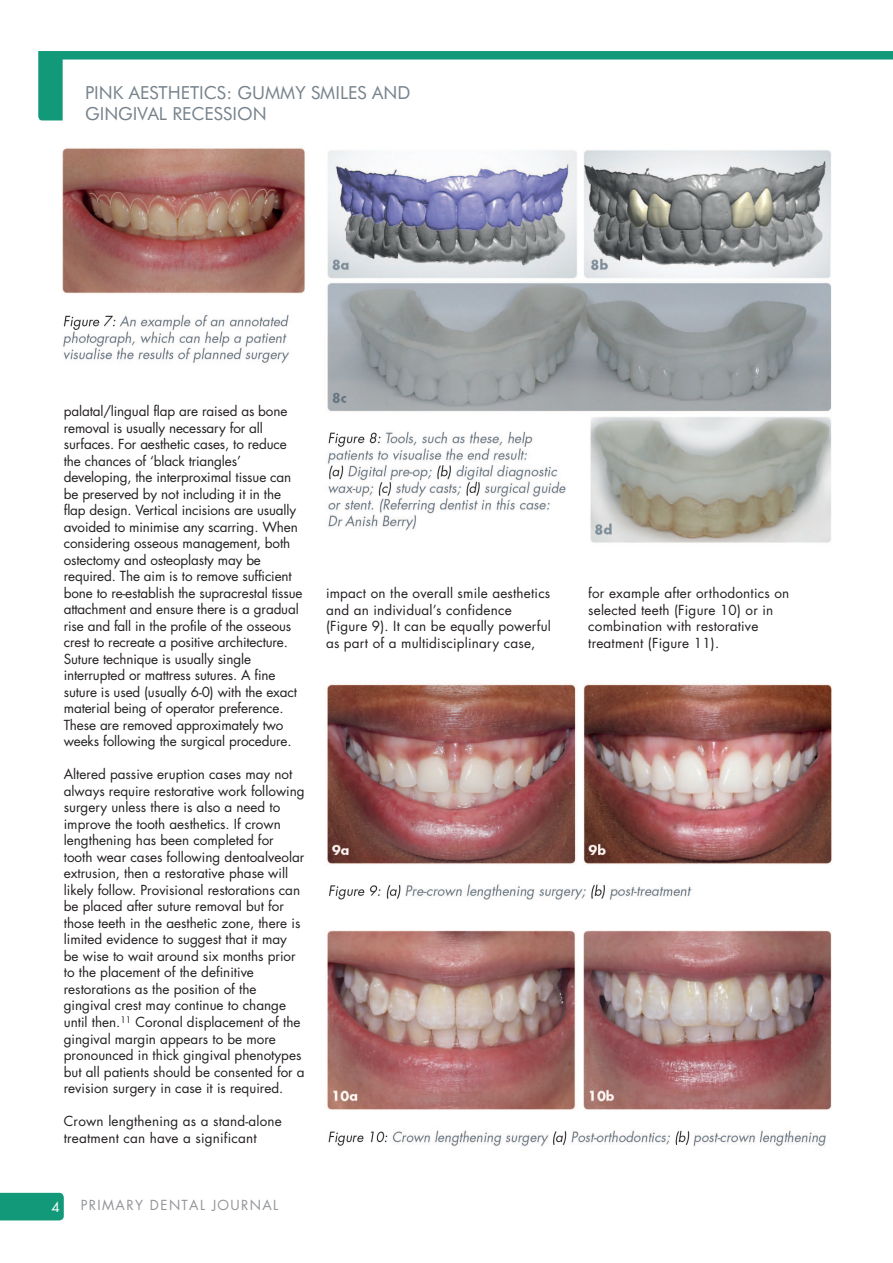
<style>
.page{position:relative;width:893px;height:1263px;background:#fff}
.page>*{position:absolute;margin:0;border:0;box-sizing:border-box;transform-origin:0 0}
.t1{font:18px/21px "Futura BT";color:#78838c}
.t2{font:13.5px/16.5px "Futura";color:#231f20}
.t3{font:13.5px "Futura";letter-spacing:.1em;color:#939598}
.t4{font:13.5px "Futura";color:#fff}
</style>
<div class="page">
<div style="left:0;top:1193px;width:64px;height:27px;background:#129979"></div>
<svg style="left:38px;top:51px;width:855px;height:69px"></svg>
<img style="left:62px;top:148px;width:244px;height:215px">
<img style="left:327px;top:150px;width:505px;height:393px">
<img style="left:327px;top:930px;width:505px;height:217px">
<img style="left:327px;top:683px;width:505px;height:217px">
<h1 class="t1" style="left:85px;top:82px;width:327px">PINK AESTHETICS: GUMMY SMILES AND<br>GINGIVAL RECESSION</h1>
<p class="t2" style="left:64px;top:403px;width:240px">palatal/lingual flap are raised as bone removal is usually necessary for all surfaces. For aesthetic cases, to reduce the chances of ‘black triangles’ developing, the interproximal tissue can be preserved by not including it in the flap design. Vertical incisions are usually avoided to minimise any scarring. When considering osseous management, both ostectomy and osteoplasty may be required. The aim is to remove sufficient bone to re-establish the supracrestal tissue attachment and ensure there is a gradual rise and fall in the profile of the osseous crest to recreate a positive architecture.<br>Suture technique is usually single interrupted or mattress sutures. A fine suture is used (usually 6-0) with the exact material being of operator preference.<br>These are removed approximately two weeks following the surgical procedure.</p>
<p class="t2" style="left:64px;top:766px;width:242px">Altered passive eruption cases may not always require restorative work following surgery unless there is also a need to improve the tooth aesthetics. If crown lengthening has been completed for tooth wear cases following dentoalveolar extrusion, then a restorative phase will likely follow. Provisional restorations can be placed after suture removal but for those teeth in the aesthetic zone, there is limited evidence to suggest that it may be wise to wait around six months prior to the placement of the definitive restorations as the position of the gingival crest may continue to change until then.<sup>11</sup> Coronal displacement of the gingival margin appears to be more pronounced in thick gingival phenotypes but all patients should be consented for a revision surgery in case it is required.</p>
<p class="t2" style="left:64px;top:1113px;width:220px">Crown lengthening as a stand-alone treatment can have a significant</p>
<p class="t4" style="left:51px;top:1198px;width:10px">4</p>
<p class="t3" style="left:81px;top:1196px;width:199px">Primary Dental Journal</p>
<p class="t2" style="left:326px;top:585px;width:226px">impact on the overall smile aesthetics and an individual’s confidence (Figure 9). It can be equally powerful as part of a multidisciplinary case,</p>
<p class="t2" style="left:588px;top:585px;width:203px">for example after orthodontics on selected teeth (Figure 10) or in combination with restorative treatment (Figure 11).</p>
</div>
